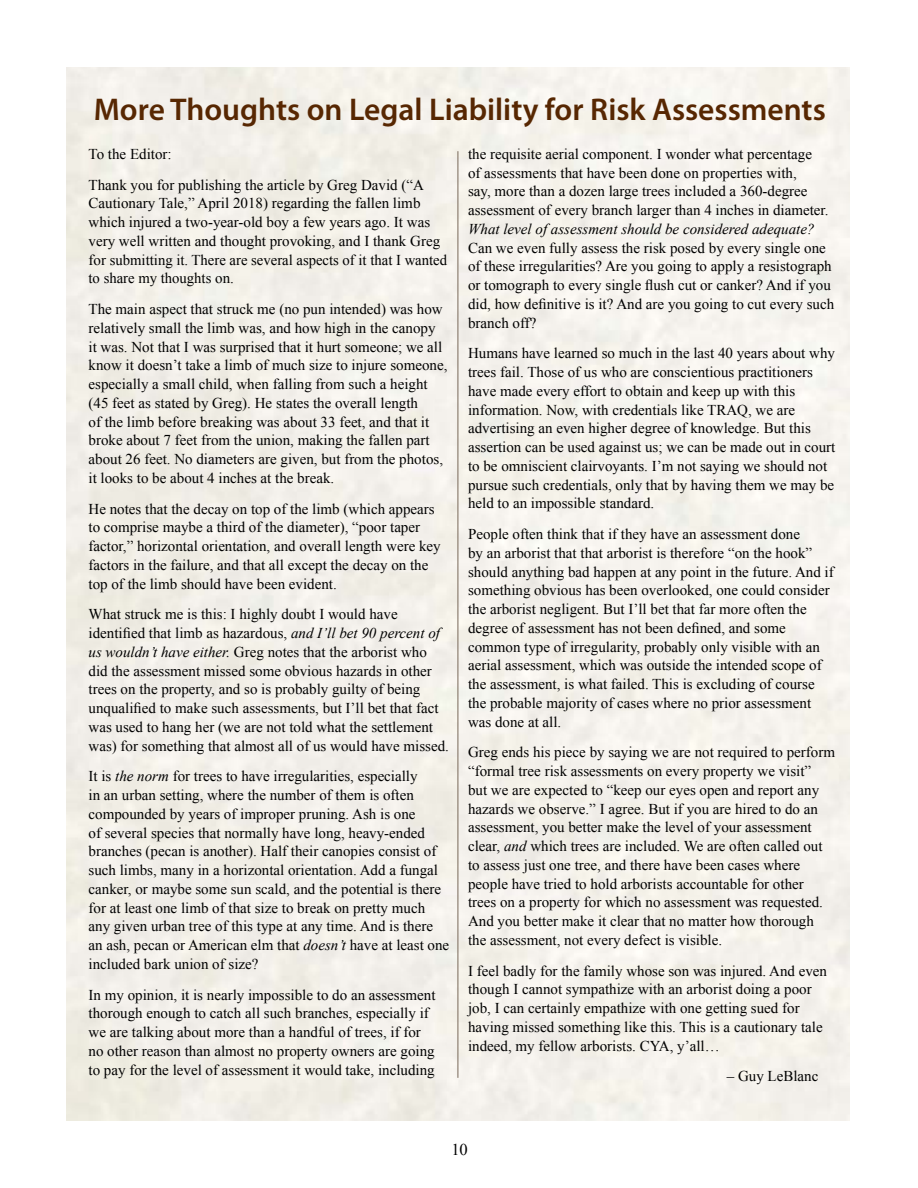
<style>
.page{position:relative;width:918px;height:1188px;background:#fff}
.page>*{position:absolute;margin:0;border:0;box-sizing:border-box;transform-origin:0 0}
.t1{font:600 31.5px "Myriad Pro";color:#572702}
.t2{font:16.5px "Times New Roman";color:#000}
.t3{font:15px/18.8px "Times New Roman";color:#000}
.t4{font:italic 15px "Times New Roman";color:#000}
.s1{font-style:italic}
</style>
<div class="page">
<hr style="left:458px;top:151px;width:1px;height:927px;background:#786859">
<h1 class="t1" style="left:94px;top:92px;width:734px">More Thoughts on Legal Liability for Risk Assessments</h1>
<p class="t3" style="left:89px;top:138px;width:337px;line-height:30.8px">To the Editor:<br>Thank you for publishing the article by Greg David (“A</p>
<p class="t3" style="left:89px;top:194px;width:360px">Cautionary Tale,” April 2018) regarding the fallen limb which injured a two-year-old boy a few years ago. It was very well written and thought provoking, and I thank Greg for submitting it. There are several aspects of it that I wanted to share my thoughts on.</p>
<p class="t3" style="left:89px;top:300px;width:360px">The main aspect that struck me (no pun intended) was how relatively small the limb was, and how high in the canopy it was. Not that I was surprised that it hurt someone; we all know it doesn’t take a limb of much size to injure someone, especially a small child, when falling from such a height (45 feet as stated by Greg). He states the overall length<br>of the limb before breaking was about 33 feet, and that it broke about 7 feet from the union, making the fallen part about 26 feet. No diameters are given, but from the photos, it looks to be about 4 inches at the break.</p>
<p class="t3" style="left:89px;top:499px;width:354px">He notes that the decay on top of the limb (which appears to comprise maybe a third of the diameter), “poor taper factor,” horizontal orientation, and overall length were key factors in the failure, and that all except the decay on the top of the limb should have been evident.</p>
<p class="t3" style="left:89px;top:605px;width:362px">What struck me is this: I highly doubt I would have identified that limb as hazardous, <span class="s1">and I’ll bet 90 percent of us wouldn’t have either.</span> Greg notes that the arborist who did the assessment missed some obvious hazards in other trees on the property, and so is probably guilty of being unqualified to make such assessments, but I’ll bet that fact was used to hang her (we are not told what the settlement was) for something that almost all of us would have missed.</p>
<p class="t3" style="left:89px;top:767px;width:362px">It is <span class="s1">the norm</span> for trees to have irregularities, especially<br>in an urban setting, where the number of them is often compounded by years of improper pruning. Ash is one<br>of several species that normally have long, heavy-ended branches (pecan is another). Half their canopies consist of such limbs, many in a horizontal orientation. Add a fungal canker, or maybe some sun scald, and the potential is there for at least one limb of that size to break on pretty much any given urban tree of this type at any time. And is there an ash, pecan or American elm that <span class="s1">doesn’t</span> have at least one included bark union of size?</p>
<p class="t3" style="left:89px;top:985px;width:349px">In my opinion, it is nearly impossible to do an assessment thorough enough to catch all such branches, especially if we are talking about more than a handful of trees, if for no other reason than almost no property owners are going to pay for the level of assessment it would take, including</p>
<p class="t3" style="left:468px;top:144px;width:362px">the requisite aerial component. I wonder what percentage<br>of assessments that have been done on properties with,<br>say, more than a dozen large trees included a 360-degree assessment of every branch larger than 4 inches in diameter.</p>
<p class="t4" style="left:468px;top:219px;width:348px">What level of assessment should be considered adequate?</p>
<p class="t3" style="left:468px;top:238px;width:368px">Can we even fully assess the risk posed by every single one of these irregularities? Are you going to apply a resistograph or tomograph to every single flush cut or canker? And if you did, how definitive is it? And are you going to cut every such branch off?</p>
<p class="t3" style="left:468px;top:344px;width:369px">Humans have learned so much in the last 40 years about why trees fail. Those of us who are conscientious practitioners have made every effort to obtain and keep up with this information. Now, with credentials like TRAQ, we are advertising an even higher degree of knowledge. But this assertion can be used against us; we can be made out in court to be omniscient clairvoyants. I’m not saying we should not pursue such credentials, only that by having them we may be held to an impossible standard.</p>
<p class="t3" style="left:468px;top:525px;width:367px">People often think that if they have an assessment done<br>by an arborist that that arborist is therefore “on the hook” should anything bad happen at any point in the future. And if something obvious has been overlooked, one could consider the arborist negligent. But I’ll bet that far more often the degree of assessment has not been defined, and some common type of irregularity, probably only visible with an aerial assessment, which was outside the intended scope of the assessment, is what failed. This is excluding of course the probable majority of cases where no prior assessment was done at all.</p>
<p class="t3" style="left:468px;top:743px;width:368px">Greg ends his piece by saying we are not required to perform “formal tree risk assessments on every property we visit”<br>but we are expected to “keep our eyes open and report any hazards we observe.” I agree. But if you are hired to do an assessment, you better make the level of your assessment clear, <span class="s1">and</span> which trees are included. We are often called out to assess just one tree, and there have been cases where people have tried to hold arborists accountable for other trees on a property for which no assessment was requested.<br>And you better make it clear that no matter how thorough the assessment, not every defect is visible.</p>
<p class="t3" style="left:468px;top:961px;width:361px">I feel badly for the family whose son was injured. And even though I cannot sympathize with an arborist doing a poor job, I can certainly empathize with one getting sued for having missed something like this. This is a cautionary tale indeed, my fellow arborists. CYA, y’all…</p>
<p class="t3" style="left:727px;top:1067px;width:93px">– Guy LeBlanc</p>
<p class="t2" style="left:451px;top:1139px;width:18px">10</p>
</div>
